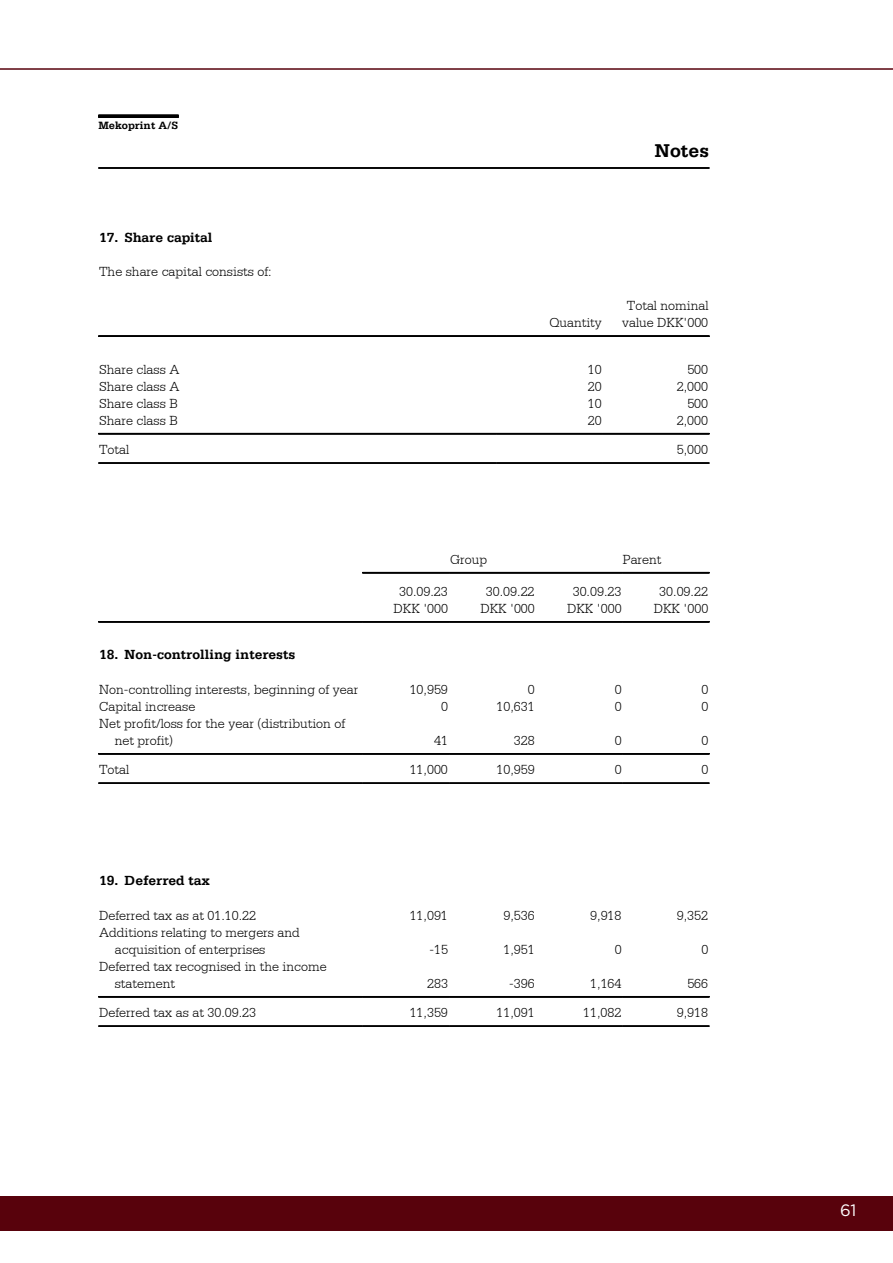
<style>
.page{position:relative;width:893px;height:1263px;background:#fff}
.page>*{position:absolute;margin:0;border:0;box-sizing:border-box;transform-origin:0 0}
.t1{font:300 19.5px "Dane Serifa";color:#000}
.t2{font:16.5px "Gotham";color:#fff}
.t3{font:300 13.95px/17px "Dane Serifa";color:#000}
.t4{font:300 13.95px "Dane Serifa";letter-spacing:-.005em;color:#000}
.t5{font:300 11.1px "Dane Serifa";color:#000}
</style>
<div class="page">
<hr style="left:98px;top:115px;width:81px;height:1px;background:#000">
<hr style="left:98px;top:116px;width:81px;height:1px;background:#000">
<hr style="left:98px;top:117px;width:81px;height:1px;background:#000">
<hr style="left:98px;top:167px;width:611px;height:1px;background:#000">
<hr style="left:98px;top:168px;width:611px;height:1px;background:#000">
<hr style="left:98px;top:336px;width:398px;height:1px;background:#000">
<hr style="left:496px;top:336px;width:107px;height:1px;background:#000">
<hr style="left:603px;top:336px;width:106px;height:1px;background:#000">
<hr style="left:98px;top:433px;width:398px;height:1px;background:#000">
<hr style="left:98px;top:434px;width:398px;height:1px;background:#000">
<hr style="left:496px;top:433px;width:107px;height:1px;background:#000">
<hr style="left:496px;top:434px;width:107px;height:1px;background:#000">
<hr style="left:603px;top:433px;width:106px;height:1px;background:#000">
<hr style="left:603px;top:434px;width:106px;height:1px;background:#000">
<hr style="left:98px;top:462px;width:398px;height:1px;background:#000">
<hr style="left:98px;top:463px;width:398px;height:1px;background:#000">
<hr style="left:496px;top:462px;width:107px;height:1px;background:#000">
<hr style="left:496px;top:463px;width:107px;height:1px;background:#000">
<hr style="left:603px;top:462px;width:106px;height:1px;background:#000">
<hr style="left:603px;top:463px;width:106px;height:1px;background:#000">
<hr style="left:362px;top:572px;width:87px;height:1px;background:#000">
<hr style="left:362px;top:573px;width:87px;height:1px;background:#000">
<hr style="left:449px;top:572px;width:87px;height:1px;background:#000">
<hr style="left:449px;top:573px;width:87px;height:1px;background:#000">
<hr style="left:536px;top:572px;width:87px;height:1px;background:#000">
<hr style="left:536px;top:573px;width:87px;height:1px;background:#000">
<hr style="left:623px;top:572px;width:86px;height:1px;background:#000">
<hr style="left:623px;top:573px;width:86px;height:1px;background:#000">
<hr style="left:98px;top:621px;width:264px;height:1px;background:#000">
<hr style="left:98px;top:622px;width:264px;height:1px;background:#000">
<hr style="left:362px;top:621px;width:87px;height:1px;background:#000">
<hr style="left:362px;top:622px;width:87px;height:1px;background:#000">
<hr style="left:449px;top:621px;width:87px;height:1px;background:#000">
<hr style="left:449px;top:622px;width:87px;height:1px;background:#000">
<hr style="left:536px;top:621px;width:87px;height:1px;background:#000">
<hr style="left:536px;top:622px;width:87px;height:1px;background:#000">
<hr style="left:623px;top:621px;width:86px;height:1px;background:#000">
<hr style="left:623px;top:622px;width:86px;height:1px;background:#000">
<hr style="left:98px;top:753px;width:264px;height:1px;background:#000">
<hr style="left:98px;top:754px;width:264px;height:1px;background:#000">
<hr style="left:362px;top:753px;width:87px;height:1px;background:#000">
<hr style="left:362px;top:754px;width:87px;height:1px;background:#000">
<hr style="left:449px;top:753px;width:87px;height:1px;background:#000">
<hr style="left:449px;top:754px;width:87px;height:1px;background:#000">
<hr style="left:536px;top:753px;width:87px;height:1px;background:#000">
<hr style="left:536px;top:754px;width:87px;height:1px;background:#000">
<hr style="left:623px;top:753px;width:86px;height:1px;background:#000">
<hr style="left:623px;top:754px;width:86px;height:1px;background:#000">
<hr style="left:98px;top:783px;width:264px;height:1px;background:#000">
<hr style="left:362px;top:783px;width:87px;height:1px;background:#000">
<hr style="left:449px;top:783px;width:87px;height:1px;background:#000">
<hr style="left:536px;top:783px;width:87px;height:1px;background:#000">
<hr style="left:623px;top:783px;width:86px;height:1px;background:#000">
<hr style="left:98px;top:996px;width:264px;height:1px;background:#000">
<hr style="left:98px;top:997px;width:264px;height:1px;background:#000">
<hr style="left:362px;top:996px;width:87px;height:1px;background:#000">
<hr style="left:362px;top:997px;width:87px;height:1px;background:#000">
<hr style="left:449px;top:996px;width:87px;height:1px;background:#000">
<hr style="left:449px;top:997px;width:87px;height:1px;background:#000">
<hr style="left:536px;top:996px;width:87px;height:1px;background:#000">
<hr style="left:536px;top:997px;width:87px;height:1px;background:#000">
<hr style="left:623px;top:996px;width:86px;height:1px;background:#000">
<hr style="left:623px;top:997px;width:86px;height:1px;background:#000">
<hr style="left:98px;top:1025px;width:264px;height:1px;background:#000">
<hr style="left:98px;top:1026px;width:264px;height:1px;background:#000">
<hr style="left:362px;top:1025px;width:87px;height:1px;background:#000">
<hr style="left:362px;top:1026px;width:87px;height:1px;background:#000">
<hr style="left:449px;top:1025px;width:87px;height:1px;background:#000">
<hr style="left:449px;top:1026px;width:87px;height:1px;background:#000">
<hr style="left:536px;top:1025px;width:87px;height:1px;background:#000">
<hr style="left:536px;top:1026px;width:87px;height:1px;background:#000">
<hr style="left:623px;top:1025px;width:86px;height:1px;background:#000">
<hr style="left:623px;top:1026px;width:86px;height:1px;background:#000">
<div style="left:0;top:1196px;width:893px;height:35px;background:#58020c"></div>
<hr style="left:0;top:68px;width:893px;height:2px;background:#58020c">
<p class="t5" style="left:98px;top:118px;width:81px">Mekoprint A/S</p>
<p class="t4" style="left:99px;top:229px;width:115px">17. Share capital</p>
<p class="t3" style="left:99px;top:263px;width:174px">The share capital consists of:</p>
<h1 class="t1" style="left:655px;top:139px;width:56px">Notes</h1>
<p class="t3" style="left:549px;top:314px;width:54px">Quantity</p>
<p class="t3" style="left:622px;top:297px;width:88px;text-align:center">Total nominal value DKK'000</p>
<p class="t3" style="left:99px;top:360px;width:82px">Share class A</p>
<p class="t3" style="left:588px;top:360px;width:15px">10</p>
<p class="t3" style="left:687px;top:360px;width:22px">500</p>
<p class="t3" style="left:99px;top:377px;width:82px">Share class A</p>
<p class="t3" style="left:588px;top:377px;width:15px">20</p>
<p class="t3" style="left:677px;top:377px;width:33px">2,000</p>
<p class="t3" style="left:99px;top:394px;width:80px">Share class B</p>
<p class="t3" style="left:588px;top:394px;width:15px">10</p>
<p class="t3" style="left:687px;top:394px;width:22px">500</p>
<p class="t3" style="left:99px;top:411px;width:80px">Share class B</p>
<p class="t3" style="left:588px;top:411px;width:15px">20</p>
<p class="t3" style="left:677px;top:411px;width:33px">2,000</p>
<p class="t3" style="left:99px;top:441px;width:32px">Total</p>
<p class="t3" style="left:677px;top:441px;width:33px">5,000</p>
<p class="t3" style="left:450px;top:550px;width:39px">Group</p>
<p class="t3" style="left:623px;top:550px;width:40px">Parent</p>
<p class="t3" style="left:399px;top:582px;width:50px">30.09.23</p>
<p class="t3" style="left:486px;top:582px;width:50px">30.09.22</p>
<p class="t3" style="left:573px;top:582px;width:50px">30.09.23</p>
<p class="t3" style="left:659px;top:582px;width:50px">30.09.22</p>
<p class="t3" style="left:394px;top:599px;width:56px">DKK '000</p>
<p class="t3" style="left:480px;top:599px;width:56px">DKK '000</p>
<p class="t3" style="left:567px;top:599px;width:56px">DKK '000</p>
<p class="t3" style="left:654px;top:599px;width:56px">DKK '000</p>
<p class="t4" style="left:99px;top:647px;width:198px">18. Non-controlling interests</p>
<p class="t3" style="left:99px;top:680px;width:261px">Non-controlling interests, beginning of year</p>
<p class="t3" style="left:410px;top:680px;width:40px">10,959</p>
<p class="t3" style="left:528px;top:680px;width:8px">0</p>
<p class="t3" style="left:615px;top:680px;width:8px">0</p>
<p class="t3" style="left:701px;top:680px;width:8px">0</p>
<p class="t3" style="left:99px;top:697px;width:98px">Capital increase</p>
<p class="t3" style="left:441px;top:697px;width:8px">0</p>
<p class="t3" style="left:496px;top:697px;width:40px">10,631</p>
<p class="t3" style="left:615px;top:697px;width:8px">0</p>
<p class="t3" style="left:701px;top:697px;width:8px">0</p>
<p class="t3" style="left:115px;top:714px;width:232px;text-indent:-16px">Net profit/loss for the year (distribution of net profit)</p>
<p class="t3" style="left:434px;top:731px;width:15px">41</p>
<p class="t3" style="left:514px;top:731px;width:22px">328</p>
<p class="t3" style="left:615px;top:731px;width:8px">0</p>
<p class="t3" style="left:701px;top:731px;width:8px">0</p>
<p class="t3" style="left:99px;top:761px;width:32px">Total</p>
<p class="t3" style="left:410px;top:761px;width:40px">11,000</p>
<p class="t3" style="left:496px;top:761px;width:40px">10,959</p>
<p class="t3" style="left:615px;top:761px;width:8px">0</p>
<p class="t3" style="left:701px;top:761px;width:8px">0</p>
<p class="t4" style="left:99px;top:872px;width:112px">19. Deferred tax</p>
<p class="t3" style="left:99px;top:906px;width:159px">Deferred tax as at 01.10.22</p>
<p class="t3" style="left:410px;top:906px;width:40px">11,091</p>
<p class="t3" style="left:503px;top:906px;width:33px">9,536</p>
<p class="t3" style="left:590px;top:906px;width:33px">9,918</p>
<p class="t3" style="left:677px;top:906px;width:33px">9,352</p>
<p class="t3" style="left:115px;top:923px;width:187px;text-indent:-16px">Additions relating to mergers and acquisition of enterprises</p>
<p class="t3" style="left:429px;top:940px;width:20px">-15</p>
<p class="t3" style="left:503px;top:940px;width:33px">1,951</p>
<p class="t3" style="left:615px;top:940px;width:8px">0</p>
<p class="t3" style="left:701px;top:940px;width:8px">0</p>
<p class="t3" style="left:115px;top:957px;width:213px;text-indent:-16px">Deferred tax recognised in the income statement</p>
<p class="t3" style="left:427px;top:974px;width:22px">283</p>
<p class="t3" style="left:509px;top:974px;width:27px">-396</p>
<p class="t3" style="left:590px;top:974px;width:33px">1,164</p>
<p class="t3" style="left:687px;top:974px;width:22px">566</p>
<p class="t3" style="left:99px;top:1004px;width:159px">Deferred tax as at 30.09.23</p>
<p class="t3" style="left:410px;top:1004px;width:40px">11,359</p>
<p class="t3" style="left:496px;top:1004px;width:40px">11,091</p>
<p class="t3" style="left:583px;top:1004px;width:40px">11,082</p>
<p class="t3" style="left:677px;top:1004px;width:33px">9,918</p>
<p class="t2" style="left:840px;top:1199px;width:18px">61</p>
</div>
